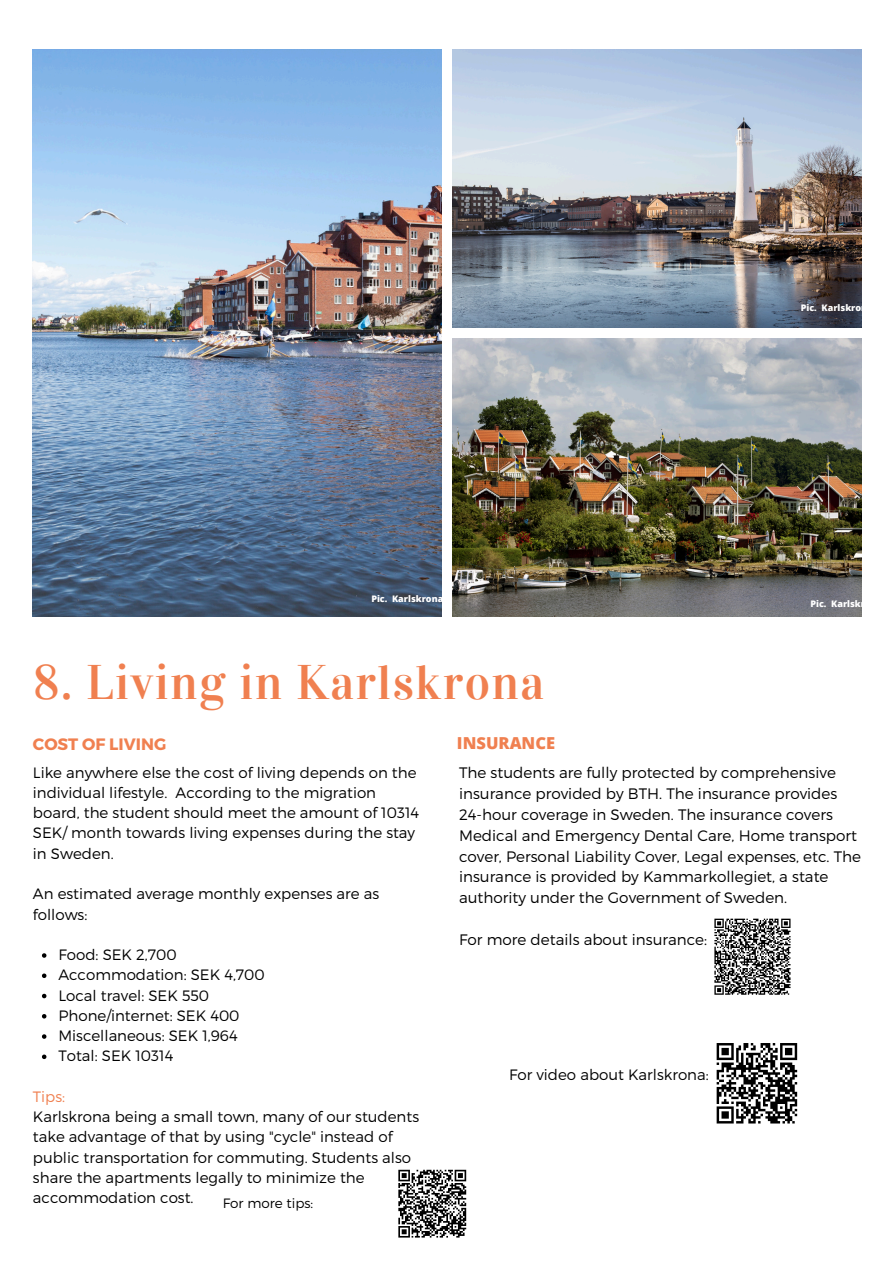
<style>
.page{position:relative;width:894px;height:1264px;background:#fff}
.page>*{position:absolute;margin:0;border:0;box-sizing:border-box;transform-origin:0 0}
.t1{font:48.45px "Vidaloka";letter-spacing:.03em;color:#f08050}
.t2{font:700 16.5px "Montserrat";color:#f08050}
.t3{font:800 16.5px "Open Sans";color:#f08050}
.t4{font:300 15.15px/20.9px "Montserrat";color:#000}
.t5{font:300 15px/20.2px "Montserrat";color:#000}
.t6{font:300 13.5px "Montserrat";color:#000}
.t7{font:800 9px "Open Sans";color:#fff}
.s1{color:#f08050}
</style>
<div class="page">
<img style="left:33px;top:49px;width:408px;height:567px">
<img style="left:453px;top:49px;width:408px;height:278px">
<img style="left:453px;top:338px;width:408px;height:278px">
<svg style="left:42px;top:953px;width:4px;height:4px"></svg>
<svg style="left:42px;top:973px;width:4px;height:5px"></svg>
<svg style="left:42px;top:993px;width:4px;height:5px"></svg>
<svg style="left:42px;top:1014px;width:4px;height:4px"></svg>
<svg style="left:42px;top:1034px;width:4px;height:4px"></svg>
<svg style="left:42px;top:1054px;width:4px;height:5px"></svg>
<svg style="left:714px;top:918px;width:77px;height:77px"></svg>
<svg style="left:398px;top:1169px;width:69px;height:69px"></svg>
<svg style="left:716px;top:1043px;width:82px;height:81px"></svg>
<h3 class="t7" style="left:371px;top:592px;width:73px">Pic. Karlskrona</h3>
<p class="t1" style="left:33px;top:653px;width:512px">8. Living in Karlskrona</p>
<p class="t2" style="left:33px;top:733px;width:135px">COST OF LIVING</p>
<p class="t3" style="left:457px;top:731px;width:100px">INSURANCE</p>
<p class="t7" style="left:800px;top:301px;width:73px">Pic. Karlskrona</p>
<p class="t7" style="left:810px;top:597px;width:73px">Pic. Karlskrona</p>
<p class="t5" style="left:33px;top:761px;width:388px">Like anywhere else the cost of living depends on the individual lifestyle. According to the migration board, the student should meet the amount of 10314<br>SEK/ month towards living expenses during the stay in Sweden.</p>
<h1 class="t5" style="left:33px;top:883px;width:348px">An estimated average monthly expenses are as follows:</h1>
<h2 class="t5" style="left:58px;top:943px;width:120px">Food: SEK 2,700</h2>
<h2 class="t5" style="left:58px;top:964px;width:208px">Accommodation: SEK 4,700</h2>
<h3 class="t5" style="left:58px;top:984px;width:152px">Local travel: SEK 550</h3>
<h3 class="t5" style="left:58px;top:1004px;width:182px">Phone/internet: SEK 400</h3>
<p class="t5" style="left:58px;top:1024px;width:181px">Miscellaneous: SEK 1,964</p>
<p class="t5" style="left:58px;top:1045px;width:116px">Total: SEK 10314</p>
<p class="t5" style="left:33px;top:1085px;width:387px"><span class="s1">Tips:<br></span>Karlskrona being a small town, many of our students take advantage of that by using "cycle" instead of public transportation for commuting. Students also share the apartments legally to minimize the accommodation cost.</p>
<h3 class="t6" style="left:222px;top:1194px;width:92px">For more tips:</h3>
<h4 class="t4" style="left:459px;top:761px;width:403px">The students are fully protected by comprehensive insurance provided by BTH. The insurance provides 24-hour coverage in Sweden. The insurance covers Medical and Emergency Dental Care, Home transport cover, Personal Liability Cover, Legal expenses, etc. The insurance is provided by Kammarkollegiet, a state authority under the Government of Sweden.</h4>
<p class="t4" style="left:459px;top:928px;width:249px">For more details about insurance:</p>
<h3 class="t5" style="left:509px;top:1064px;width:201px">For video about Karlskrona:</h3>
</div>
